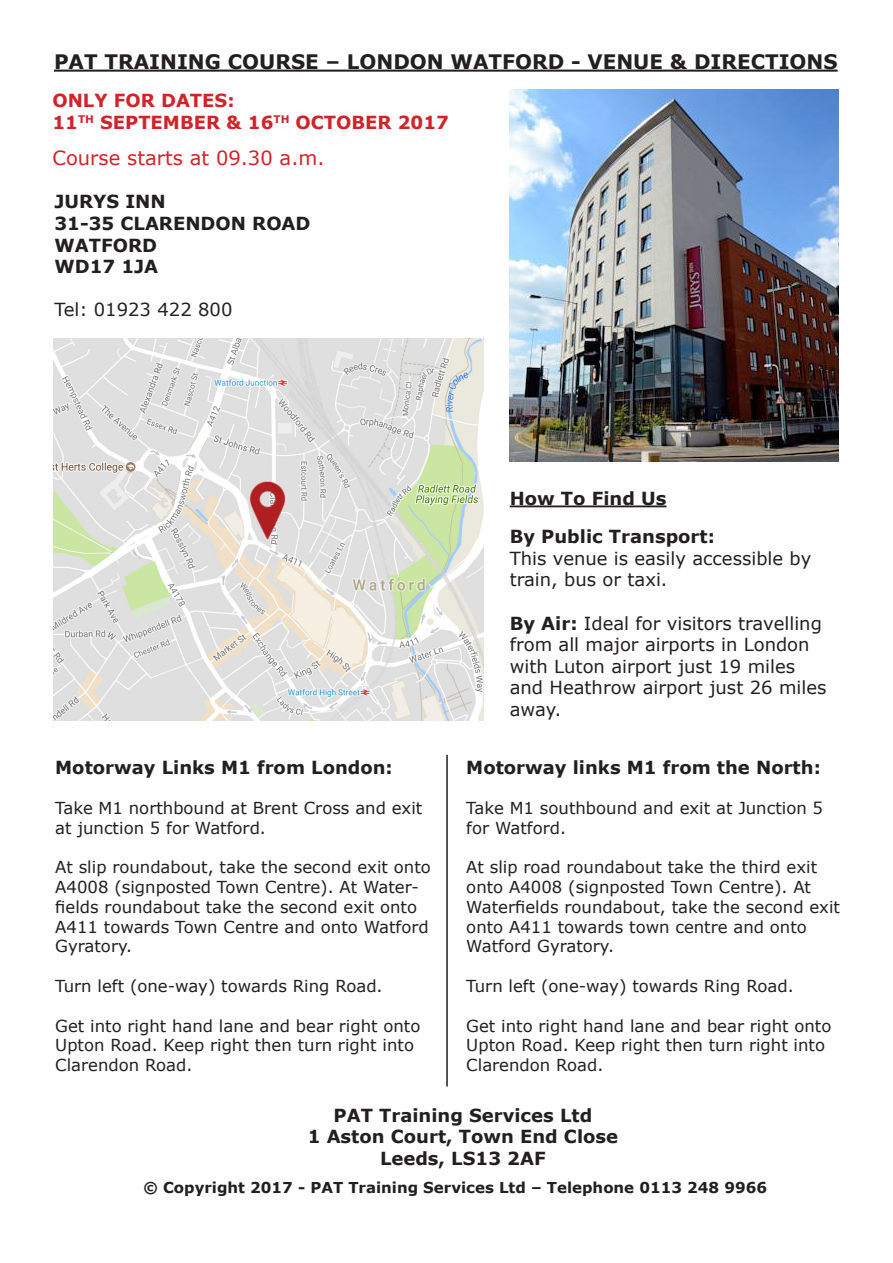
<style>
.page{position:relative;width:893px;height:1263px;background:#fff}
.page>*{position:absolute;margin:0;border:0;box-sizing:border-box;transform-origin:0 0}
.t1{font:700 19.95px "Verdana";color:#231f20}
.t2{font:19.5px "Verdana";color:#d1232a}
.t3{font:700 18px "Verdana";color:#231f20}
.t4{font:18px/21.6px "Verdana";color:#231f20}
.t5{font:700 18px "Verdana";color:#d1232a}
.t6{font:16.5px/19.8px "Verdana";color:#231f20}
.t7{font:700 15px "Verdana";color:#231f20}
.s1{font-weight:700}
.s2{font-style:inherit}
</style>
<div class="page">
<hr style="left:54px;top:70px;width:784px;height:2px;background:#231f20">
<hr style="left:446px;top:755px;width:2px;height:331px;background:#231f20">
<hr style="left:510px;top:505px;width:156px;height:2px;background:#231f20">
<img style="left:510px;top:89px;width:328px;height:372px">
<img style="left:53px;top:339px;width:431px;height:381px">
<p class="t1" style="left:54px;top:48px;width:785px">PAT TRAINING COURSE – LONDON WATFORD - VENUE &amp; DIRECTIONS</p>
<p class="t5" style="left:52px;top:88px;width:184px">ONLY FOR DATES:</p>
<p class="t5" style="left:52px;top:110px;width:398px">11<sup>TH</sup> SEPTEMBER &amp; 16<sup>TH</sup> OCTOBER 2017</p>
<p class="t2" style="left:52px;top:144px;width:274px">Course starts at 09.30 a.m.</p>
<p class="t3" style="left:55px;top:189px;width:113px">JURYS INN</p>
<p class="t3" style="left:55px;top:211px;width:257px">31-35 CLARENDON ROAD</p>
<p class="t3" style="left:55px;top:232px;width:104px">WATFORD</p>
<p class="t3" style="left:55px;top:254px;width:105px">WD17 1JA</p>
<p class="t4" style="left:55px;top:299px;width:179px">Tel: 01923 422 800</p>
<p class="t3" style="left:55px;top:755px;width:339px">Motorway Links M1 from London:</p>
<p class="t6" style="left:55px;top:798px;width:369px">Take M1 northbound at Brent Cross and exit at junction 5 for Watford.</p>
<p class="t6" style="left:55px;top:857px;width:377px">At slip roundabout, take the second exit onto A4008 (signposted Town Centre). At Water&shy;fields roundabout take the second exit onto A411 towards Town Centre and onto Watford Gyratory.</p>
<p class="t6" style="left:55px;top:976px;width:329px">Turn left (one-way) towards Ring Road.</p>
<p class="t6" style="left:55px;top:1015px;width:367px">Get into right hand lane and bear right onto<br>Upton Road. Keep right then turn right into<br>Clarendon Road.</p>
<p class="t3" style="left:510px;top:486px;width:158px">How To Find Us</p>
<p class="t3" style="left:510px;top:524px;width:207px">By Public Transport:</p>
<p class="t4" style="left:510px;top:547px;width:303px">This venue is easily accessible by train, bus or taxi.</p>
<p class="t4" style="left:510px;top:612px;width:318px"><span class="s1">By Air:</span> Ideal for visitors travelling from all major airports in London with Luton airport just 19 miles and Heathrow airport just 26 miles away.</p>
<p class="t3" style="left:466px;top:755px;width:356px">Motorway links M1 from the North:</p>
<p class="t6" style="left:466px;top:798px;width:358px">Take M1 southbound and exit at Junction 5 for Watford.</p>
<p class="t6" style="left:466px;top:857px;width:375px">At slip road roundabout take the third exit onto A4008 (signposted Town Centre). At Waterfields roundabout, take the second exit onto A411 towards town centre and onto Watford Gyratory.</p>
<p class="t6" style="left:466px;top:976px;width:329px">Turn left (one-way) towards Ring Road.</p>
<p class="t6" style="left:466px;top:1015px;width:367px">Get into right hand lane and bear right onto<br>Upton Road. Keep right then turn right into<br>Clarendon Road.</p>
<p class="t3" style="left:334px;top:1102px;width:260px">PAT Training Services Ltd</p>
<p class="t3" style="left:308px;top:1124px;width:312px">1 Aston Court, Town End Close</p>
<p class="t3" style="left:380px;top:1145px;width:167px">Leeds, LS13 2AF</p>
<p class="t7" style="left:144px;top:1176px;width:625px">© Copyright 201<span class="s2">7</span> - PAT Training Services Ltd – Telephone 0113 248 9966</p>
</div>
